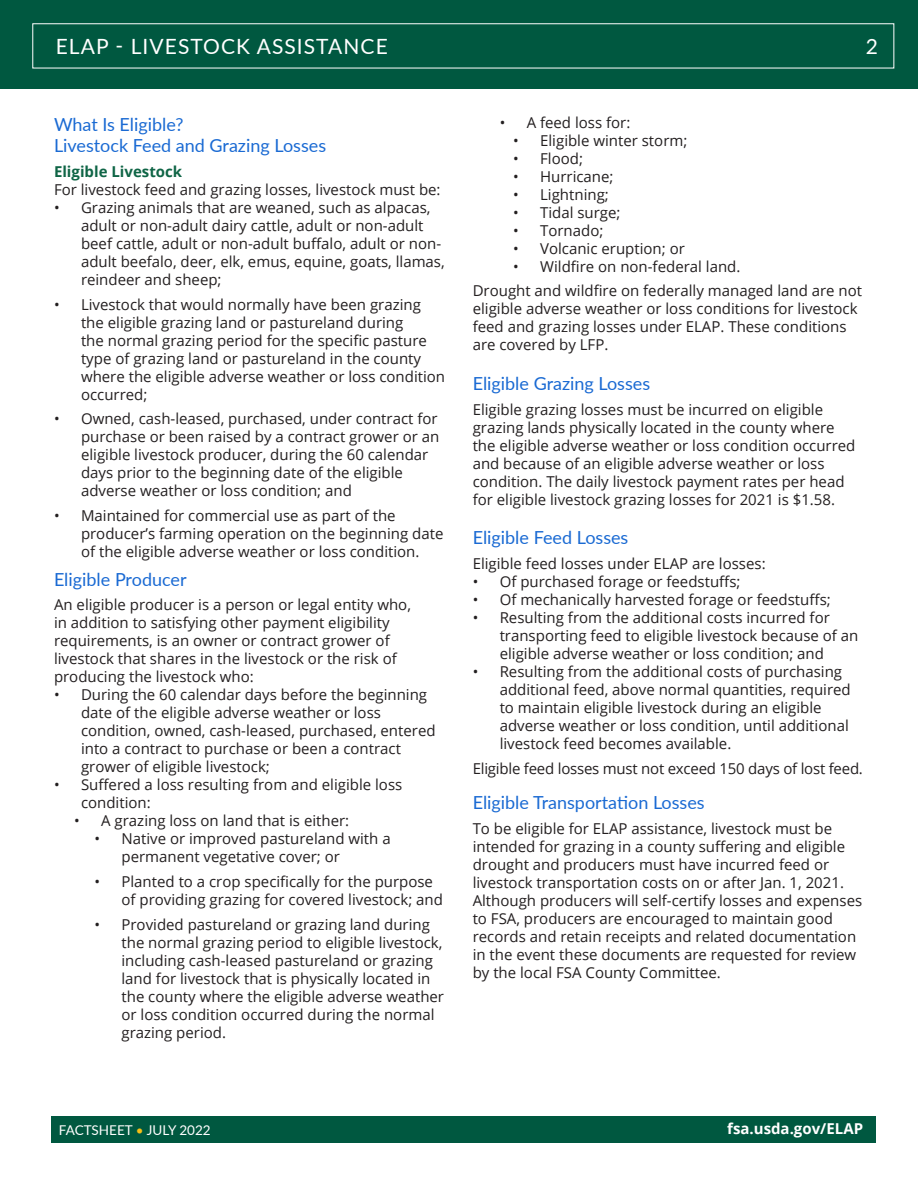
<style>
.page{position:relative;width:918px;height:1188px;background:#fff}
.page>*{position:absolute;margin:0;border:0;box-sizing:border-box;transform-origin:0 0}
.Subheader_1{font:21px "Lato";letter-spacing:.05em;color:#fff}
.Subheader_1-2{font:18px/21.6px "Lato";color:#1a6ad3}
.Body_Style{font:15px/18px "Open Sans";color:#231f20}
.Sub_Subheader{font:700 15px "Open Sans";color:#0f6546}
.Body_Style-2{font:700 15px "Open Sans";color:#fff}
.t1{font:13.5px "Lato";color:#fff}
.s1{color:#f6be16}
</style>
<div class="page">
<div style="left:0;top:0;width:918px;height:89px;background:#005840"></div>
<div style="left:51px;top:1116px;width:824px;height:27px;background:#005840"></div>
<p class="Subheader_1" style="left:56px;top:31px;width:334px">ELAP - LIVESTOCK ASSISTANCE</p>
<p class="Subheader_1" style="left:866px;top:31px;width:14px">2</p>
<p class="Subheader_1-2" style="left:54px;top:112px;width:274px">What Is Eligible?<br>Livestock Feed and Grazing Losses</p>
<p class="Sub_Subheader" style="left:54px;top:161px;width:130px">Eligible Livestock</p>
<p class="Body_Style" style="left:54px;top:180px;width:388px">For livestock feed and grazing losses, livestock must be:</p>
<p class="Body_Style" style="left:81px;top:198px;width:365px;text-indent:-27px">• Grazing animals that are weaned, such as alpacas, adult or non-adult dairy cattle, adult or non-adult beef cattle, adult or non-adult buffalo, adult or non&shy;adult beefalo, deer, elk, emus, equine, goats, llamas, reindeer and sheep;</p>
<p class="Body_Style" style="left:81px;top:295px;width:366px;text-indent:-27px">• Livestock that would normally have been grazing the eligible grazing land or pastureland during<br>the normal grazing period for the specific pasture type of grazing land or pastureland in the county where the eligible adverse weather or loss condition occurred;</p>
<p class="Body_Style" style="left:81px;top:410px;width:360px;text-indent:-27px">• Owned, cash-leased, purchased, under contract for purchase or been raised by a contract grower or an eligible livestock producer, during the 60 calendar days prior to the beginning date of the eligible adverse weather or loss condition; and</p>
<p class="Body_Style" style="left:81px;top:506px;width:364px;text-indent:-27px">• Maintained for commercial use as part of the producer’s farming operation on the beginning date of the eligible adverse weather or loss condition.</p>
<p class="Subheader_1-2" style="left:54px;top:567px;width:134px">Eligible Producer</p>
<p class="Body_Style" style="left:54px;top:595px;width:359px">An eligible producer is a person or legal entity who, in addition to satisfying other payment eligibility requirements, is an owner or contract grower of livestock that shares in the livestock or the risk of producing the livestock who:</p>
<p class="Body_Style" style="left:81px;top:685px;width:356px;text-indent:-27px">• During the 60 calendar days before the beginning date of the eligible adverse weather or loss condition, owned, cash-leased, purchased, entered into a contract to purchase or been a contract grower of eligible livestock;</p>
<p class="Body_Style" style="left:81px;top:775px;width:323px;text-indent:-27px">• Suffered a loss resulting from and eligible loss condition:</p>
<p class="Body_Style" style="left:74px;top:811px;width:277px">• A grazing loss on land that is either:</p>
<p class="Body_Style" style="left:122px;top:829px;width:271px;text-indent:-27px">• Native or improved pastureland with a permanent vegetative cover; or</p>
<p class="Body_Style" style="left:122px;top:872px;width:323px;text-indent:-27px">• Planted to a crop specifically for the purpose of providing grazing for covered livestock; and</p>
<p class="Body_Style" style="left:122px;top:915px;width:324px;text-indent:-27px">• Provided pastureland or grazing land during the normal grazing period to eligible livestock, including cash-leased pastureland or grazing land for livestock that is physically located in the county where the eligible adverse weather or loss condition occurred during the normal grazing period.</p>
<p class="Body_Style" style="left:500px;top:113px;width:132px">• A feed loss for:</p>
<p class="Body_Style" style="left:513px;top:131px;width:176px">• Eligible winter storm;</p>
<p class="Body_Style" style="left:513px;top:149px;width:71px">• Flood;</p>
<p class="Body_Style" style="left:513px;top:167px;width:102px">• Hurricane;</p>
<p class="Body_Style" style="left:513px;top:185px;width:97px">• Lightning;</p>
<p class="Body_Style" style="left:513px;top:203px;width:109px">• Tidal surge;</p>
<p class="Body_Style" style="left:513px;top:221px;width:92px">• Tornado;</p>
<p class="Body_Style" style="left:513px;top:239px;width:173px">• Volcanic eruption; or</p>
<p class="Body_Style" style="left:513px;top:257px;width:229px">• Wildfire on non-federal land.</p>
<p class="Body_Style" style="left:473px;top:281px;width:391px">Drought and wildfire on federally managed land are not eligible adverse weather or loss conditions for livestock feed and grazing losses under ELAP. These conditions are covered by LFP.</p>
<p class="Subheader_1-2" style="left:473px;top:372px;width:179px">Eligible Grazing Losses</p>
<p class="Body_Style" style="left:473px;top:400px;width:384px">Eligible grazing losses must be incurred on eligible grazing lands physically located in the county where the eligible adverse weather or loss condition occurred and because of an eligible adverse weather or loss condition. The daily livestock payment rates per head for eligible livestock grazing losses for 2021 is $1.58.</p>
<p class="Subheader_1-2" style="left:473px;top:526px;width:157px">Eligible Feed Losses</p>
<p class="Body_Style" style="left:473px;top:554px;width:294px">Eligible feed losses under ELAP are losses:</p>
<p class="Body_Style" style="left:473px;top:572px;width:269px">• Of purchased forage or feedstuffs;</p>
<p class="Body_Style" style="left:473px;top:590px;width:360px">• Of mechanically harvested forage or feedstuffs;</p>
<p class="Body_Style" style="left:500px;top:608px;width:360px;text-indent:-27px">• Resulting from the additional costs incurred for transporting feed to eligible livestock because of an eligible adverse weather or loss condition; and</p>
<p class="Body_Style" style="left:500px;top:662px;width:353px;text-indent:-27px">• Resulting from the additional costs of purchasing additional feed, above normal quantities, required to maintain eligible livestock during an eligible adverse weather or loss condition, until additional livestock feed becomes available.</p>
<p class="Body_Style" style="left:473px;top:759px;width:392px">Eligible feed losses must not exceed 150 days of lost feed.</p>
<p class="Subheader_1-2" style="left:473px;top:791px;width:234px">Eligible Transportation Losses</p>
<p class="Body_Style" style="left:473px;top:819px;width:391px">To be eligible for ELAP assistance, livestock must be intended for grazing in a county suffering and eligible drought and producers must have incurred feed or livestock transportation costs on or after Jan. 1, 2021.<br>Although producers will self-certify losses and expenses to FSA, producers are encouraged to maintain good records and retain receipts and related documentation in the event these documents are requested for review by the local FSA County Committee.</p>
<p class="t1" style="left:59px;top:1120px;width:153px">FACTSHEET <span class="s1">•</span> JULY 2022</p>
<p class="Body_Style-2" style="left:727px;top:1118px;width:137px">fsa.usda.gov/ELAP</p>
</div>
